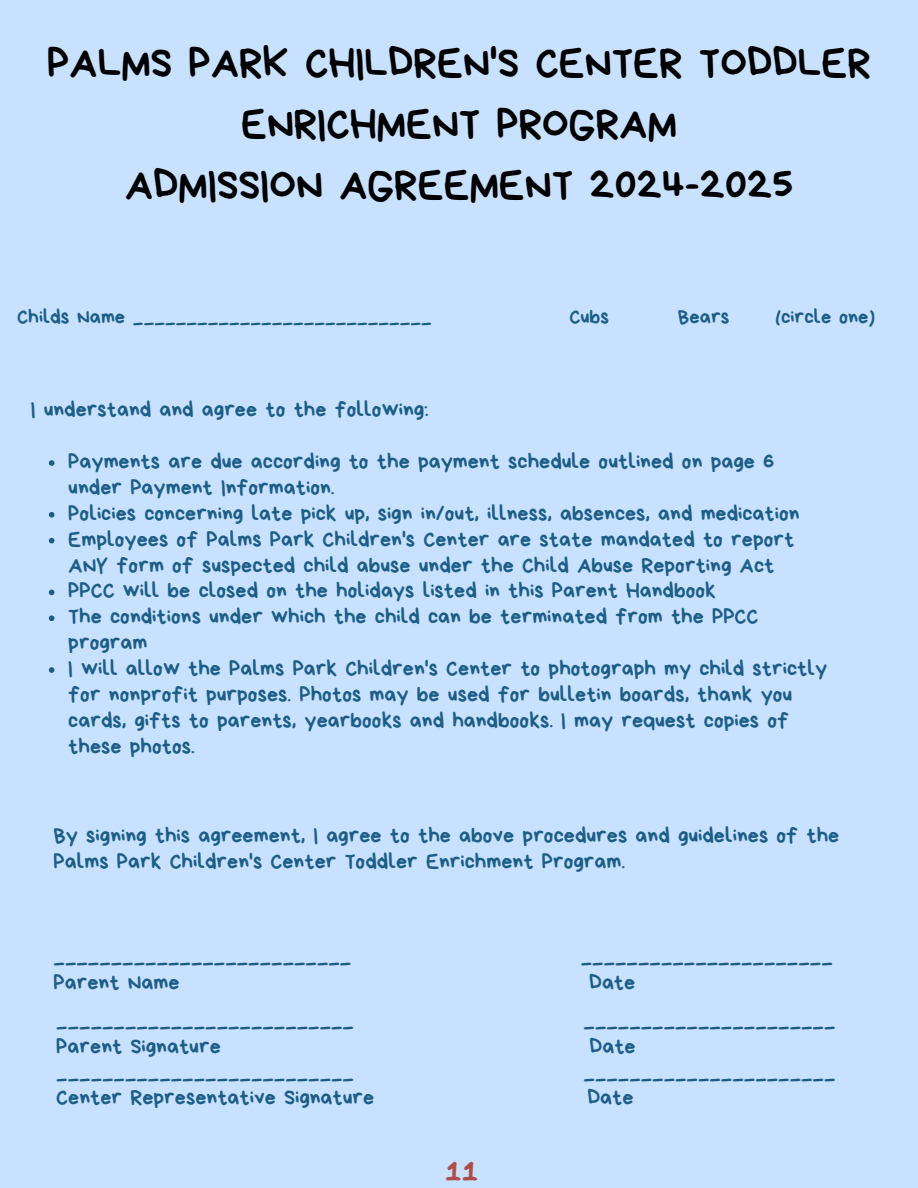
<style>
.page{position:relative;width:918px;height:1188px;background:#c8e1ff}
.page>*{position:absolute;margin:0;border:0;box-sizing:border-box;transform-origin:0 0}
.t1{font:43.5px/60.8px "Bryndan Write";color:#000;text-align:center}
.t2{font:32.4px "Bryndan Write";color:#af4d4d}
.t3{font:22.05px/25.8px "Bryndan Write";color:#1d5e87}
.t4{font:20.55px "Bryndan Write";color:#1d5e87}
</style>
<div class="page">
<svg style="left:49px;top:460px;width:5px;height:6px"></svg>
<svg style="left:49px;top:512px;width:5px;height:6px"></svg>
<svg style="left:49px;top:538px;width:5px;height:5px"></svg>
<svg style="left:49px;top:590px;width:5px;height:5px"></svg>
<svg style="left:49px;top:615px;width:5px;height:6px"></svg>
<svg style="left:49px;top:667px;width:5px;height:6px"></svg>
<h1 class="t1" style="left:47px;top:33px;width:825px">PALMS PARK CHILDREN'S CENTER TODDLER<br>ENRICHMENT PROGRAM<br>ADMISSION AGREEMENT 2024-2025</h1>
<p class="t4" style="left:17px;top:307px;width:416px">Childs Name ____________________________</p>
<p class="t4" style="left:569px;top:307px;width:41px">Cubs</p>
<p class="t4" style="left:678px;top:307px;width:53px">Bears</p>
<p class="t4" style="left:775px;top:307px;width:101px">(circle one)</p>
<p class="t3" style="left:31px;top:397px;width:399px">I understand and agree to the following:</p>
<p class="t3" style="left:68px;top:449px;width:707px">Payments are due according to the payment schedule outlined on page 6 under Payment Information.</p>
<p class="t3" style="left:68px;top:500px;width:733px">Policies concerning late pick up, sign in/out, illness, absences, and medication</p>
<p class="t3" style="left:68px;top:526px;width:728px">Employees of Palms Park Children's Center are state mandated to report<br>ANY form of suspected child abuse under the Child Abuse Reporting Act</p>
<p class="t3" style="left:68px;top:578px;width:649px">PPCC will be closed on the holidays listed in this Parent Handbook</p>
<p class="t3" style="left:68px;top:604px;width:692px">The conditions under which the child can be terminated from the PPCC program</p>
<p class="t3" style="left:68px;top:656px;width:760px">I will allow the Palms Park Children's Center to photograph my child strictly for nonprofit purposes. Photos may be used for bulletin boards, thank you cards, gifts to parents, yearbooks and handbooks. I may request copies of these photos.</p>
<p class="t3" style="left:54px;top:822px;width:787px">By signing this agreement, I agree to the above procedures and guidelines of the<br>Palms Park Children's Center Toddler Enrichment Program.</p>
<p class="t3" style="left:54px;top:943px;width:299px">__________________________</p>
<p class="t3" style="left:581px;top:943px;width:253px">______________________</p>
<p class="t3" style="left:54px;top:969px;width:127px">Parent Name</p>
<p class="t3" style="left:589px;top:969px;width:48px">Date</p>
<p class="t3" style="left:56px;top:1007px;width:299px">__________________________</p>
<p class="t3" style="left:584px;top:1007px;width:253px">______________________</p>
<p class="t3" style="left:56px;top:1033px;width:166px">Parent Signature</p>
<p class="t3" style="left:590px;top:1033px;width:48px">Date</p>
<p class="t3" style="left:56px;top:1059px;width:299px">__________________________</p>
<p class="t3" style="left:584px;top:1059px;width:253px">______________________</p>
<p class="t3" style="left:56px;top:1085px;width:319px">Center Representative Signature</p>
<p class="t3" style="left:587px;top:1085px;width:48px">Date</p>
<p class="t2" style="left:445px;top:1155px;width:34px">11</p>
</div>
